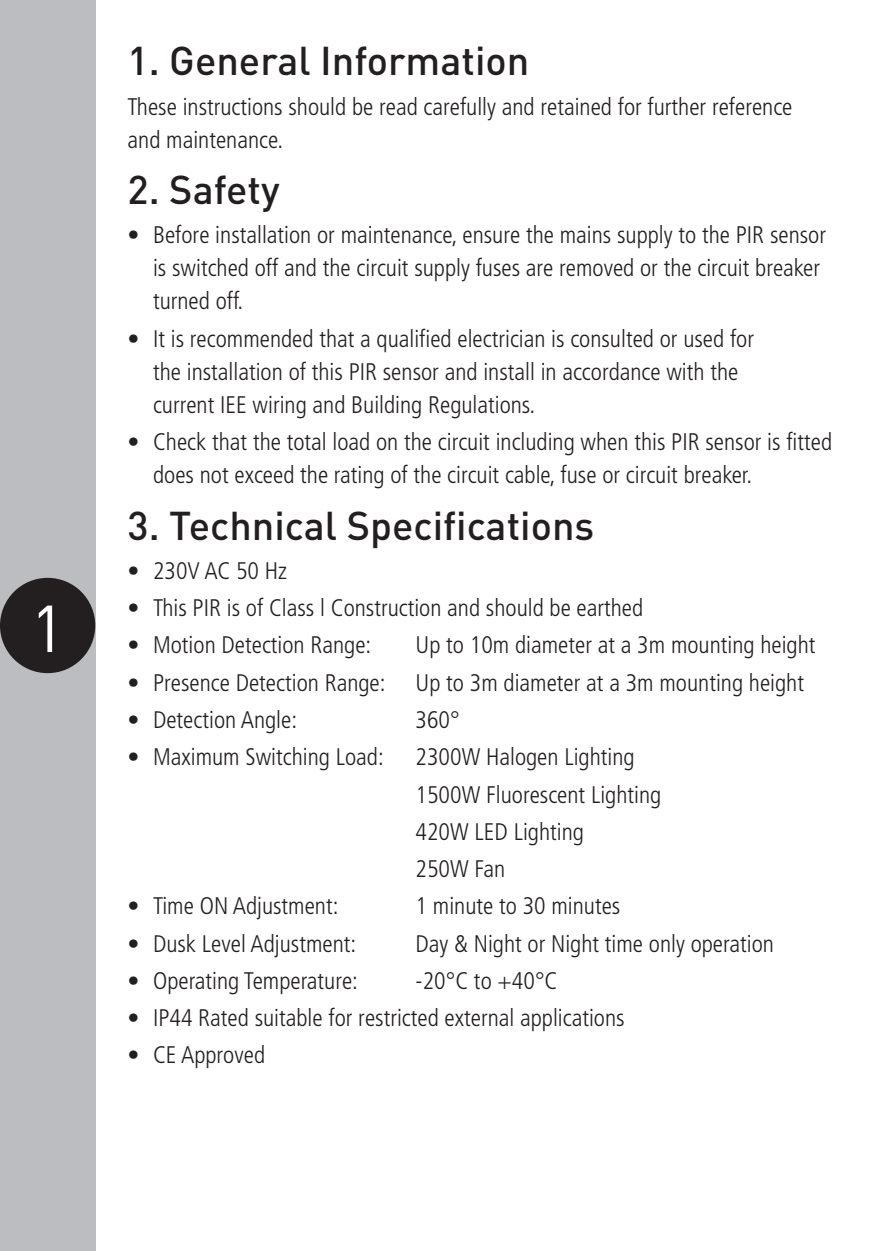
<style>
.page{position:relative;width:893px;height:1251px;background:#fff}
.page>*{position:absolute;margin:0;border:0;box-sizing:border-box;transform-origin:0 0}
.t1{font:65.1px "DIN";color:#fff}
.t2{font:500 39.6px "DIN";color:#231f20}
.t3{font:300 condensed 24px/33px "Frutiger LT";color:#231f20}
</style>
<div class="page">
<hr style="left:892px;top:0;width:1px;height:1250px;background:#bcbdc0">
<div style="left:0;top:0;width:95px;height:1250px;background:#bcbdc0"></div>
<div style="left:0;top:577px;width:95px;height:96px;background:#231f20;border-radius:50%"></div>
<p class="t1" style="left:31px;top:587px;width:36px">1</p>
<p class="t2" style="left:128px;top:36px;width:403px">1. General Information</p>
<p class="t3" style="left:128px;top:90px;width:666px">These instructions should be read carefully and retained for further reference and maintenance.</p>
<p class="t2" style="left:128px;top:164px;width:154px">2. Safety</p>
<p class="t3" style="left:153px;top:219px;width:674px;text-indent:-26px">• Before installation or maintenance, ensure the mains supply to the PIR sensor is switched off and the circuit supply fuses are removed or the circuit breaker turned off.</p>
<p class="t3" style="left:153px;top:322px;width:602px;text-indent:-26px">• It is recommended that a qualified electrician is consulted or used for the installation of this PIR sensor and install in accordance with the current IEE wiring and Building Regulations.</p>
<p class="t3" style="left:153px;top:425px;width:681px;text-indent:-26px">• Check that the total load on the circuit including when this PIR sensor is fitted does not exceed the rating of the circuit cable, fuse or circuit breaker.</p>
<p class="t2" style="left:128px;top:500px;width:468px">3. Technical Specifications</p>
<p class="t3" style="left:128px;top:554px;width:161px">• 230V AC 50 Hz</p>
<p class="t3" style="left:128px;top:591px;width:517px">• This PIR is of Class l Construction and should be earthed</p>
<p class="t3" style="left:128px;top:628px;width:245px">• Motion Detection Range:</p>
<p class="t3" style="left:416px;top:628px;width:401px">Up to 10m diameter at a 3m mounting height</p>
<p class="t3" style="left:128px;top:666px;width:259px">• Presence Detection Range:</p>
<p class="t3" style="left:416px;top:666px;width:390px">Up to 3m diameter at a 3m mounting height</p>
<p class="t3" style="left:128px;top:703px;width:171px">• Detection Angle:</p>
<p class="t3" style="left:416px;top:703px;width:46px">360°</p>
<p class="t3" style="left:128px;top:740px;width:258px">• Maximum Switching Load:</p>
<p class="t3" style="left:416px;top:740px;width:221px">2300W Halogen Lighting</p>
<p class="t3" style="left:416px;top:777px;width:247px">1500W Fluorescent Lighting</p>
<p class="t3" style="left:416px;top:815px;width:170px">420W LED Lighting</p>
<p class="t3" style="left:416px;top:852px;width:91px">250W Fan</p>
<p class="t3" style="left:128px;top:889px;width:212px">• Time ON Adjustment:</p>
<p class="t3" style="left:416px;top:889px;width:206px">1 minute to 30 minutes</p>
<p class="t3" style="left:128px;top:926px;width:230px">• Dusk Level Adjustment:</p>
<p class="t3" style="left:416px;top:926px;width:360px">Day &amp; Night or Night time only operation</p>
<p class="t3" style="left:128px;top:964px;width:232px">• Operating Temperature:</p>
<p class="t3" style="left:416px;top:964px;width:143px">-20°C to +40°C</p>
<p class="t3" style="left:128px;top:1001px;width:498px">• IP44 Rated suitable for restricted external applications</p>
<p class="t3" style="left:128px;top:1038px;width:139px">• CE Approved</p>
</div>
